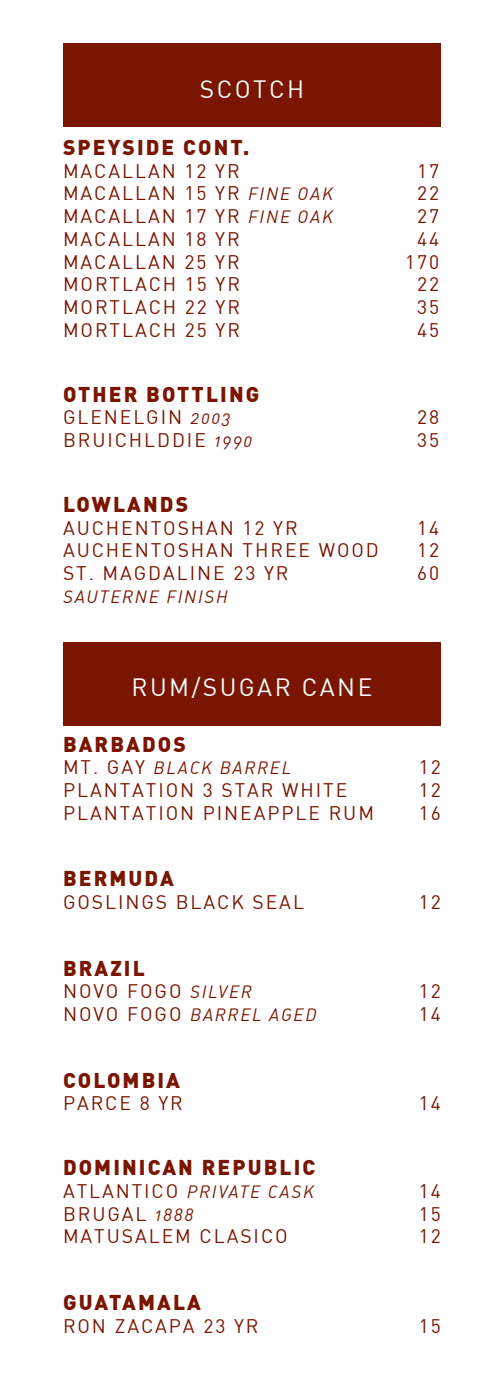
<style>
.page{position:relative;width:504px;height:1386px;background:#fff}
.page>*{position:absolute;margin:0;border:0;box-sizing:border-box;transform-origin:0 0}
.t1{font:24.5px "DIN";letter-spacing:.1em;color:#fff}
.t2{font:900 21px "DIN Pro";letter-spacing:.1em;color:#791500}
.t3{font:19.25px "DIN";letter-spacing:.1em;color:#791500}
.t4{font:17.5px "DIN Regular Italic Alt";letter-spacing:.1em;color:#791500}
.s1{font-family:"DIN Regular Italic Alt";font-size:17.5px}
.s2{font-family:"DIN";font-size:19.25px}
</style>
<div class="page">
<div style="left:63px;top:44px;width:378px;height:83px;background:#791500"></div>
<div style="left:63px;top:642px;width:378px;height:83px;background:#791500"></div>
<p class="t1" style="left:200px;top:74px;width:106px">SCOTCH</p>
<p class="t2" style="left:63px;top:133px;width:188px">SPEYSIDE CONT.</p>
<p class="t3" style="left:63px;top:159px;width:178px">MACALLAN 12 YR</p>
<p class="t3" style="left:417px;top:159px;width:24px">17</p>
<p class="t3" style="left:63px;top:181px;width:271px">MACALLAN 15 YR <span class="s1">FINE OAK</span></p>
<p class="t3" style="left:417px;top:181px;width:24px">22</p>
<p class="t3" style="left:63px;top:204px;width:271px">MACALLAN 17 YR <span class="s1">FINE OAK</span></p>
<p class="t3" style="left:417px;top:204px;width:24px">27</p>
<p class="t3" style="left:63px;top:227px;width:178px">MACALLAN 18 YR</p>
<p class="t3" style="left:417px;top:227px;width:24px">44</p>
<p class="t3" style="left:63px;top:250px;width:178px">MACALLAN 25 YR</p>
<p class="t3" style="left:405px;top:250px;width:35px">170</p>
<p class="t3" style="left:63px;top:272px;width:179px">MORTLACH 15 YR</p>
<p class="t3" style="left:417px;top:272px;width:24px">22</p>
<p class="t3" style="left:63px;top:295px;width:179px">MORTLACH 22 YR</p>
<p class="t3" style="left:417px;top:295px;width:24px">35</p>
<p class="t3" style="left:63px;top:318px;width:179px">MORTLACH 25 YR</p>
<p class="t3" style="left:417px;top:318px;width:24px">45</p>
<p class="t2" style="left:63px;top:380px;width:198px">OTHER BOTTLING</p>
<p class="t3" style="left:63px;top:405px;width:169px">GLENELGIN <span class="s1">2003</span></p>
<p class="t3" style="left:417px;top:405px;width:24px">28</p>
<p class="t3" style="left:63px;top:428px;width:191px">BRUICHLDDIE <span class="s1">1990</span></p>
<p class="t3" style="left:417px;top:428px;width:24px">35</p>
<p class="t2" style="left:63px;top:490px;width:127px">LOWLANDS</p>
<p class="t3" style="left:63px;top:516px;width:236px">AUCHENTOSHAN 12 YR</p>
<p class="t3" style="left:417px;top:516px;width:24px">14</p>
<p class="t3" style="left:63px;top:538px;width:317px">AUCHENTOSHAN THREE WOOD</p>
<p class="t3" style="left:417px;top:538px;width:24px">12</p>
<p class="t3" style="left:63px;top:561px;width:227px">ST. MAGDALINE 23 YR</p>
<p class="t3" style="left:417px;top:561px;width:24px">60</p>
<p class="t4" style="left:63px;top:586px;width:166px">SAUTERNE FINISH</p>
<p class="t1" style="left:132px;top:672px;width:242px">RUM/SUGAR CANE</p>
<p class="t2" style="left:63px;top:730px;width:124px">BARBADOS</p>
<p class="t4" style="left:63px;top:757px;width:230px"><span class="s2">MT. GAY</span> BLACK BARREL</p>
<p class="t3" style="left:419px;top:755px;width:24px">12</p>
<p class="t3" style="left:63px;top:778px;width:286px">PLANTATION 3 STAR WHITE</p>
<p class="t3" style="left:419px;top:778px;width:24px">12</p>
<p class="t3" style="left:63px;top:801px;width:313px">PLANTATION PINEAPPLE RUM</p>
<p class="t3" style="left:419px;top:801px;width:24px">16</p>
<p class="t2" style="left:63px;top:865px;width:112px">BERMUDA</p>
<p class="t3" style="left:63px;top:890px;width:243px">GOSLINGS BLACK SEAL</p>
<p class="t3" style="left:419px;top:890px;width:24px">12</p>
<p class="t2" style="left:63px;top:954px;width:83px">BRAZIL</p>
<p class="t3" style="left:63px;top:979px;width:190px">NOVO FOGO <span class="s1">SILVER</span></p>
<p class="t3" style="left:419px;top:979px;width:24px">12</p>
<p class="t4" style="left:63px;top:1004px;width:255px"><span class="s2">NOVO FOGO</span> BARREL AGED</p>
<p class="t3" style="left:419px;top:1002px;width:24px">14</p>
<p class="t2" style="left:63px;top:1066px;width:119px">COLOMBIA</p>
<p class="t3" style="left:63px;top:1091px;width:121px">PARCE 8 YR</p>
<p class="t3" style="left:419px;top:1091px;width:24px">14</p>
<p class="t2" style="left:63px;top:1153px;width:254px">DOMINICAN REPUBLIC</p>
<p class="t4" style="left:63px;top:1181px;width:252px"><span class="s2">ATLANTICO</span> PRIVATE CASK</p>
<p class="t3" style="left:419px;top:1179px;width:24px">14</p>
<p class="t3" style="left:63px;top:1202px;width:132px">BRUGAL <span class="s1">1888</span></p>
<p class="t3" style="left:419px;top:1202px;width:24px">15</p>
<p class="t3" style="left:63px;top:1224px;width:226px">MATUSALEM CLASICO</p>
<p class="t3" style="left:419px;top:1224px;width:24px">12</p>
<p class="t2" style="left:63px;top:1288px;width:139px">GUATAMALA</p>
<p class="t3" style="left:63px;top:1314px;width:197px">RON ZACAPA 23 YR</p>
<p class="t3" style="left:419px;top:1314px;width:24px">15</p>
</div>
